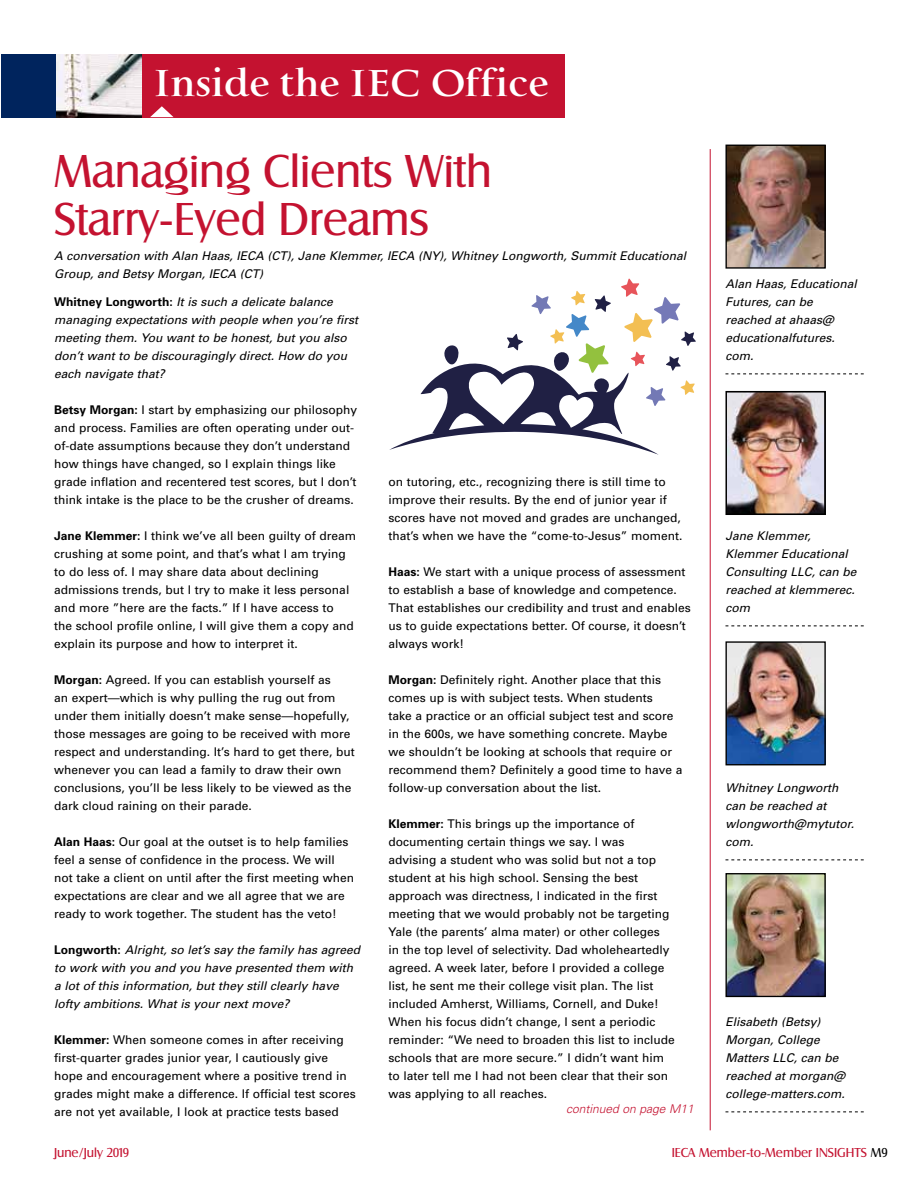
<style>
.page{position:relative;width:918px;height:1188px;background:#fff}
.page>*{position:absolute;margin:0;border:0;box-sizing:border-box;transform-origin:0 0}
.t1{font:48px/48px "Salzburg RR";color:#c41230}
.t2{font:700 38.85px "La Gioconda OS";letter-spacing:-.03em;color:#fff;scale:1.1 1}
.t3{font:13.5px "Salzburg RR";color:#c41230}
.t4{font:12px/18px "Univers";color:#000}
.t5{font:italic 12px/18px "Univers";color:#000}
.t6{font:italic 300 12px "Univers";color:#c41230}
.s1{font-weight:700;font-style:normal}
.s2{font-weight:700}
.s3{color:#000}
</style>
<div class="page">
<svg style="left:725px;top:374px;width:139px;height:1px"></svg>
<img style="left:727px;top:147px;width:97px;height:120px">
<div style="left:725px;top:145px;width:101px;height:124px;border:1px solid #000"></div>
<hr style="left:710px;top:149px;width:1px;height:981px;background:#c41230">
<svg style="left:725px;top:1112px;width:139px;height:1px"></svg>
<img style="left:727px;top:875px;width:97px;height:120px">
<div style="left:725px;top:873px;width:101px;height:124px;border:1px solid #000"></div>
<svg style="left:725px;top:626px;width:139px;height:1px"></svg>
<img style="left:728px;top:394px;width:95px;height:118px">
<div style="left:725px;top:391px;width:101px;height:124px;border:1px solid #000"></div>
<svg style="left:725px;top:860px;width:139px;height:1px"></svg>
<img style="left:727px;top:643px;width:97px;height:120px">
<div style="left:725px;top:641px;width:101px;height:124px;border:1px solid #000"></div>
<div style="left:141px;top:54px;width:424px;height:63px;background:#c41230"></div>
<div style="left:1px;top:54px;width:55px;height:63px;background:#00245d"></div>
<svg style="left:150px;top:106px;width:24px;height:11px"></svg>
<img style="left:56px;top:54px;width:85px;height:63px">
<svg style="left:389px;top:279px;width:307px;height:176px"></svg>
<h2 class="t2" style="left:153px;top:61px;width:362px">Inside the IEC Office</h2>
<h1 class="t1" style="left:54px;top:148px;width:439px">Managing Clients With<br>Starry-Eyed Dreams</h1>
<p class="t5" style="left:54px;top:246px;width:633px">A conversation with Alan Haas, IECA (CT), Jane Klemmer, IECA (NY), Whitney Longworth, Summit Educational<br>Group, and Betsy Morgan, IECA (CT)</p>
<p class="t5" style="left:54px;top:293px;width:306px"><span class="s1">Whitney Longworth:</span> It is such a delicate balance managing expectations with people when you’re first meeting them. You want to be honest, but you also don’t want to be discouragingly direct. How do you each navigate that?</p>
<p class="t4" style="left:54px;top:401px;width:305px"><span class="s2">Betsy Morgan:</span> I start by emphasizing our philosophy and process. Families are often operating under out&shy;of-date assumptions because they don’t understand how things have changed, so I explain things like grade inflation and recentered test scores, but I don’t think intake is the place to be the crusher of dreams.</p>
<p class="t4" style="left:54px;top:527px;width:303px"><span class="s2">Jane Klemmer:</span> I think we’ve all been guilty of dream crushing at some point, and that’s what I am trying to do less of. I may share data about declining admissions trends, but I try to make it less personal and more ”here are the facts.” If I have access to<br>the school profile online, I will give them a copy and explain its purpose and how to interpret it.</p>
<p class="t4" style="left:54px;top:671px;width:302px"><span class="s2">Morgan:</span> Agreed. If you can establish yourself as<br>an expert—which is why pulling the rug out from under them initially doesn’t make sense—hopefully, those messages are going to be received with more respect and understanding. It’s hard to get there, but whenever you can lead a family to draw their own conclusions, you’ll be less likely to be viewed as the dark cloud raining on their parade.</p>
<p class="t4" style="left:54px;top:833px;width:302px"><span class="s2">Alan Haas:</span> Our goal at the outset is to help families feel a sense of confidence in the process. We will not take a client on until after the first meeting when expectations are clear and we all agree that we are ready to work together. The student has the veto!</p>
<p class="t5" style="left:54px;top:941px;width:307px"><span class="s1">Longworth:</span> Alright, so let’s say the family has agreed to work with you and you have presented them with a lot of this information, but they still clearly have lofty ambitions. What is your next move?</p>
<p class="t4" style="left:54px;top:1031px;width:303px"><span class="s2">Klemmer:</span> When someone comes in after receiving first-quarter grades junior year, I cautiously give hope and encouragement where a positive trend in grades might make a difference. If official test scores are not yet available, I look at practice tests based</p>
<p class="t4" style="left:389px;top:473px;width:295px">on tutoring, etc., recognizing there is still time to improve their results. By the end of junior year if scores have not moved and grades are unchanged, that’s when we have the “come-to-Jesus” moment.</p>
<p class="t4" style="left:389px;top:563px;width:304px"><span class="s2">Haas:</span> We start with a unique process of assessment to establish a base of knowledge and competence.<br>That establishes our credibility and trust and enables us to guide expectations better. Of course, it doesn’t always work!</p>
<p class="t4" style="left:389px;top:671px;width:296px"><span class="s2">Morgan:</span> Definitely right. Another place that this comes up is with subject tests. When students<br>take a practice or an official subject test and score in the 600s, we have something concrete. Maybe we shouldn’t be looking at schools that require or recommend them? Definitely a good time to have a follow-up conversation about the list.</p>
<p class="t4" style="left:389px;top:815px;width:288px"><span class="s2">Klemmer:</span> This brings up the importance of documenting certain things we say. I was advising a student who was solid but not a top student at his high school. Sensing the best approach was directness, I indicated in the first meeting that we would probably not be targeting Yale (the parents’ alma mater) or other colleges<br>in the top level of selectivity. Dad wholeheartedly agreed. A week later, before I provided a college list, he sent me their college visit plan. The list included Amherst, Williams, Cornell, and Duke!<br>When his focus didn’t change, I sent a periodic reminder: “We need to broaden this list to include schools that are more secure.” I didn’t want him to later tell me I had not been clear that their son was applying to all reaches.</p>
<p class="t6" style="left:566px;top:1102px;width:129px">continued on page M11</p>
<p class="t5" style="left:725px;top:275px;width:133px">Alan Haas, Educational<br>Futures, can be reached at ahaas@ educationalfutures. com.</p>
<p class="t5" style="left:725px;top:527px;width:133px">Jane Klemmer,<br>Klemmer Educational<br>Consulting LLC, can be reached at klemmerec. com</p>
<p class="t5" style="left:725px;top:779px;width:130px">Whitney Longworth can be reached at wlongworth@mytutor. com.</p>
<p class="t5" style="left:725px;top:1013px;width:122px">Elisabeth (Betsy)<br>Morgan, College<br>Matters LLC, can be reached at morgan@ college-matters.com.</p>
<p class="t3" style="left:54px;top:1146px;width:77px">June/July 2019</p>
<p class="t3" style="left:672px;top:1146px;width:218px">IECA Member-to-Member INSIGHTS <span class="s3">M9</span></p>
</div>
